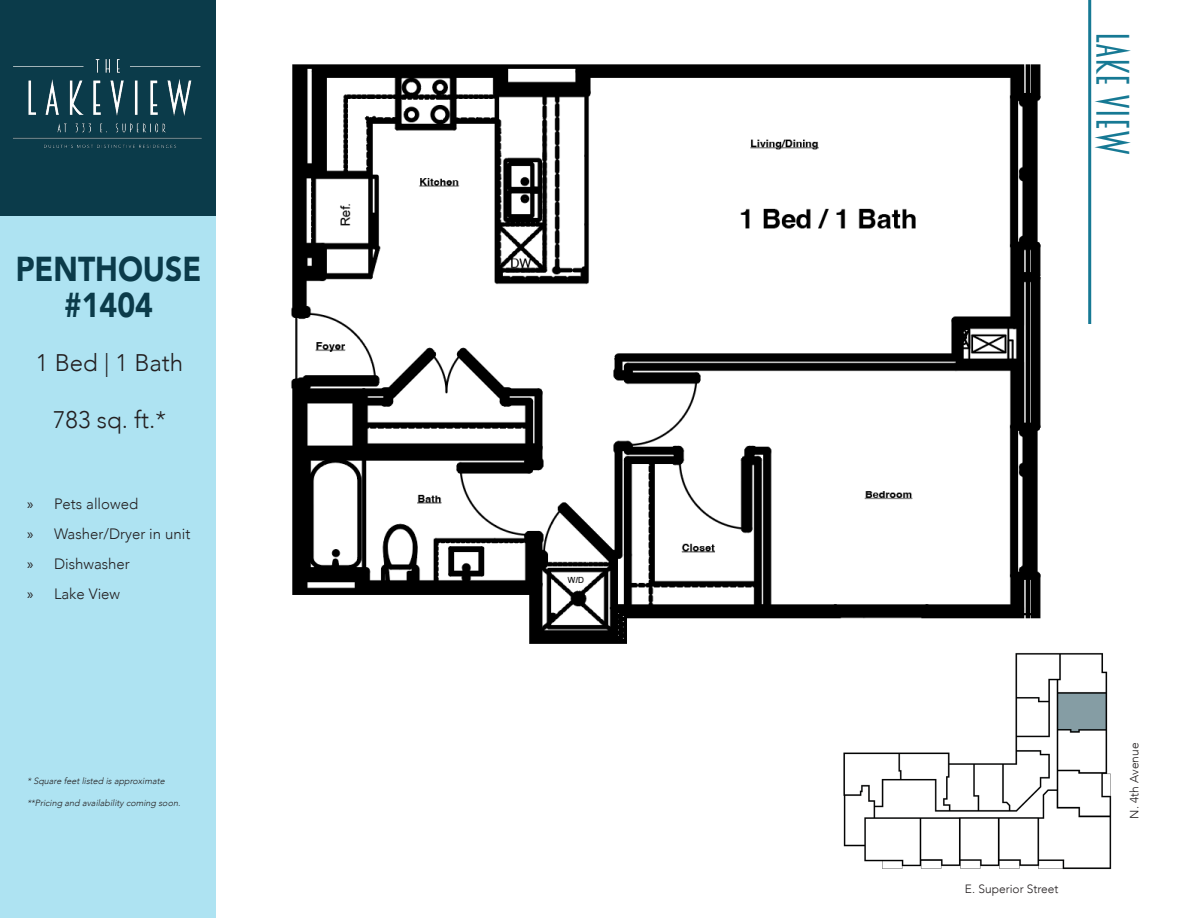
<style>
.page{position:relative;width:1188px;height:918px;background:#fff}
.page>*{position:absolute;margin:0;border:0;box-sizing:border-box;transform-origin:0 0}
.t1{font:42px "Breamcatcher";color:#167994}
.t2{font:900 34.5px "Avenir";color:#0b3b4a;scale:.87 1}
.t3{font:300 24px "Avenir";color:#231f20}
.t4{font:300 15px "Avenir";color:#231f20}
.t5{font:300 12px "Avenir";color:#231f20}
.t6{font:italic 300 9px "Avenir";color:#231f20}
.s1{font-family:"Myriad Pro";font-weight:400}
</style>
<div class="page">
<img style="left:291px;top:64px;width:750px;height:580px">
<img style="left:803px;top:642px;width:309px;height:228px">
<div style="left:0;top:0;width:216px;height:216px;background:#0b3b4a"></div>
<img style="left:13px;top:59px;width:189px;height:89px">
<div style="left:0;top:216px;width:216px;height:702px;background:#aee3f2"></div>
<hr style="left:1088px;top:0;width:3px;height:324px;background:#167994">
<p class="t2" style="left:16px;top:239px;width:215px">PENTHOUSE</p>
<p class="t2" style="left:64px;top:275px;width:104px">#1404</p>
<p class="t3" style="left:36px;top:348px;width:149px">1 Bed | 1 Bath</p>
<p class="t3" style="left:53px;top:406px;width:115px">783 sq. ft.*</p>
<p class="t4" style="left:27px;top:495px;width:113px"><span class="s1">»</span> Pets allowed</p>
<p class="t4" style="left:27px;top:525px;width:165px"><span class="s1">»</span> Washer/Dryer in unit</p>
<p class="t4" style="left:27px;top:555px;width:104px"><span class="s1">»</span> Dishwasher</p>
<p class="t4" style="left:27px;top:585px;width:95px"><span class="s1">»</span> Lake View</p>
<p class="t6" style="left:27px;top:776px;width:141px">* Square feetlisted is approximate</p>
<p class="t6" style="left:27px;top:798px;width:157px">**Pricing and availability coming soon.</p>
<p class="t1" style="left:1137px;top:32px;width:125px;rotate:90deg">LAKE VIEW</p>
<p class="t5" style="left:965px;top:882px;width:95px">E. Superior Street</p>
<p class="t5" style="left:1127px;top:819px;width:77px;rotate:-90deg">N. 4th Avenue</p>
</div>
